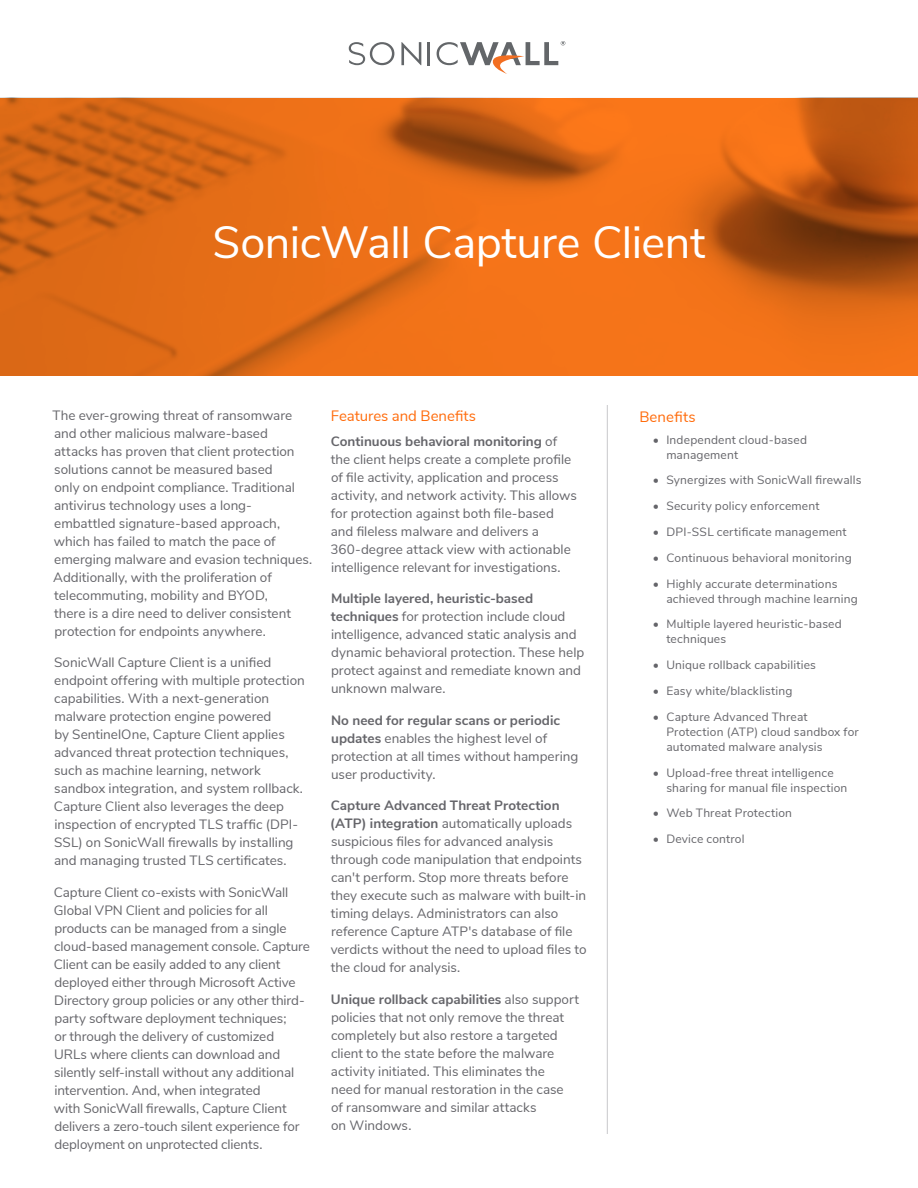
<style>
.page{position:relative;width:918px;height:1188px;background:#fff}
.page>*{position:absolute;margin:0;border:0;box-sizing:border-box;transform-origin:0 0}
.Headline{font:45px "Nunito Sans";letter-spacing:-.01em;color:#fff}
.Section_Heading_1{font:15px "Nunito Sans";color:#ff6c0c}
.Body_Copy{font:13.5px/18px "Nunito Sans";color:#65656a}
.t1{font:12px/15px "Nunito Sans";letter-spacing:.015em;color:#65656a}
.s1{font-weight:700}
</style>
<div class="page">
<svg style="left:401px;top:42px;width:20px;height:23px"></svg>
<hr style="left:427px;top:42px;width:3px;height:23px;background:#636669">
<svg style="left:349px;top:42px;width:45px;height:23px"></svg>
<svg style="left:437px;top:41px;width:128px;height:33px"></svg>
<svg style="left:0;top:98px;width:918px;height:278px;background:#dd6816"></svg>
<hr style="left:607px;top:405px;width:1px;height:729px;background:#c9c9cb">
<p class="Headline" style="left:213px;top:210px;width:494px">SonicWall Capture Client</p>
<p class="Body_Copy" style="left:52px;top:405px;width:261px">The ever-growing threat of ransomware and other malicious malware-based attacks has proven that client protection solutions cannot be measured based<br>only on endpoint compliance. Traditional antivirus technology uses a long&shy;embattled signature-based approach, which has failed to match the pace of emerging malware and evasion techniques.<br>Additionally, with the proliferation of telecommuting, mobility and BYOD,<br>there is a dire need to deliver consistent protection for endpoints anywhere.</p>
<p class="Body_Copy" style="left:54px;top:653px;width:252px">SonicWall Capture Client is a unified endpoint offering with multiple protection capabilities. With a next-generation malware protection engine powered<br>by SentinelOne, Capture Client applies advanced threat protection techniques, such as machine learning, network sandbox integration, and system rollback.<br>Capture Client also leverages the deep inspection of encrypted TLS traffic (DPI-SSL) on SonicWall firewalls by installing and managing trusted TLS certificates.</p>
<p class="Body_Copy" style="left:54px;top:882px;width:258px">Capture Client co-exists with SonicWall Global VPN Client and policies for all products can be managed from a single cloud-based management console. Capture Client can be easily added to any client deployed either through Microsoft Active Directory group policies or any other third&shy;party software deployment techniques;<br>or through the delivery of customized URLs where clients can download and silently self-install without any additional intervention. And, when integrated<br>with SonicWall firewalls, Capture Client delivers a zero-touch silent experience for deployment on unprotected clients.</p>
<p class="Section_Heading_1" style="left:331px;top:405px;width:147px">Features and Benefits</p>
<p class="Body_Copy" style="left:330px;top:431px;width:248px"><span class="s1">Continuous behavioral monitoring</span> of the client helps create a complete profile of file activity, application and process activity, and network activity. This allows for protection against both file-based and fileless malware and delivers a 360-degree attack view with actionable intelligence relevant for investigations.</p>
<p class="Body_Copy" style="left:331px;top:589px;width:255px"><span class="s1">Multiple layered, heuristic-based techniques</span> for protection include cloud intelligence, advanced static analysis and dynamic behavioral protection. These help protect against and remediate known and unknown malware.</p>
<p class="Body_Copy" style="left:331px;top:710px;width:249px"><span class="s1">No need for regular scans or periodic updates</span> enables the highest level of protection at all times without hampering user productivity.</p>
<p class="Body_Copy" style="left:330px;top:796px;width:258px"><span class="s1">Capture Advanced Threat Protection (ATP) integration</span> automatically uploads suspicious files for advanced analysis through code manipulation that endpoints can't perform. Stop more threats before they execute such as malware with built-in timing delays. Administrators can also reference Capture ATP's database of file verdicts without the need to upload files to the cloud for analysis.</p>
<p class="Body_Copy" style="left:331px;top:989px;width:250px"><span class="s1">Unique rollback capabilities</span> also support policies that not only remove the threat completely but also restore a targeted client to the state before the malware activity initiated. This eliminates the<br>need for manual restoration in the case<br>of ransomware and similar attacks<br>on Windows.</p>
<p class="Section_Heading_1" style="left:639px;top:406px;width:58px">Benefits</p>
<p class="t1" style="left:666px;top:431px;width:142px;text-indent:-14px">• Independent cloud-based management</p>
<p class="t1" style="left:653px;top:472px;width:210px">• Synergizes with SonicWall firewalls</p>
<p class="t1" style="left:653px;top:498px;width:168px">• Security policy enforcement</p>
<p class="t1" style="left:653px;top:524px;width:195px">• DPI-SSL certificate management</p>
<p class="t1" style="left:653px;top:549px;width:201px">• Continuous behavioral monitoring</p>
<p class="t1" style="left:666px;top:575px;width:193px;text-indent:-14px">• Highly accurate determinations achieved through machine learning</p>
<p class="t1" style="left:666px;top:616px;width:177px;text-indent:-14px">• Multiple layered heuristic-based techniques</p>
<p class="t1" style="left:653px;top:657px;width:165px">• Unique rollback capabilities</p>
<p class="t1" style="left:653px;top:683px;width:141px">• Easy white/blacklisting</p>
<p class="t1" style="left:666px;top:708px;width:194px;text-indent:-14px">• Capture Advanced Threat<br>Protection (ATP) cloud sandbox for automated malware analysis</p>
<p class="t1" style="left:666px;top:764px;width:183px;text-indent:-14px">• Upload-free threat intelligence sharing for manual file inspection</p>
<p class="t1" style="left:653px;top:805px;width:141px">• Web Threat Protection</p>
<p class="t1" style="left:653px;top:831px;width:93px">• Device control</p>
</div>
